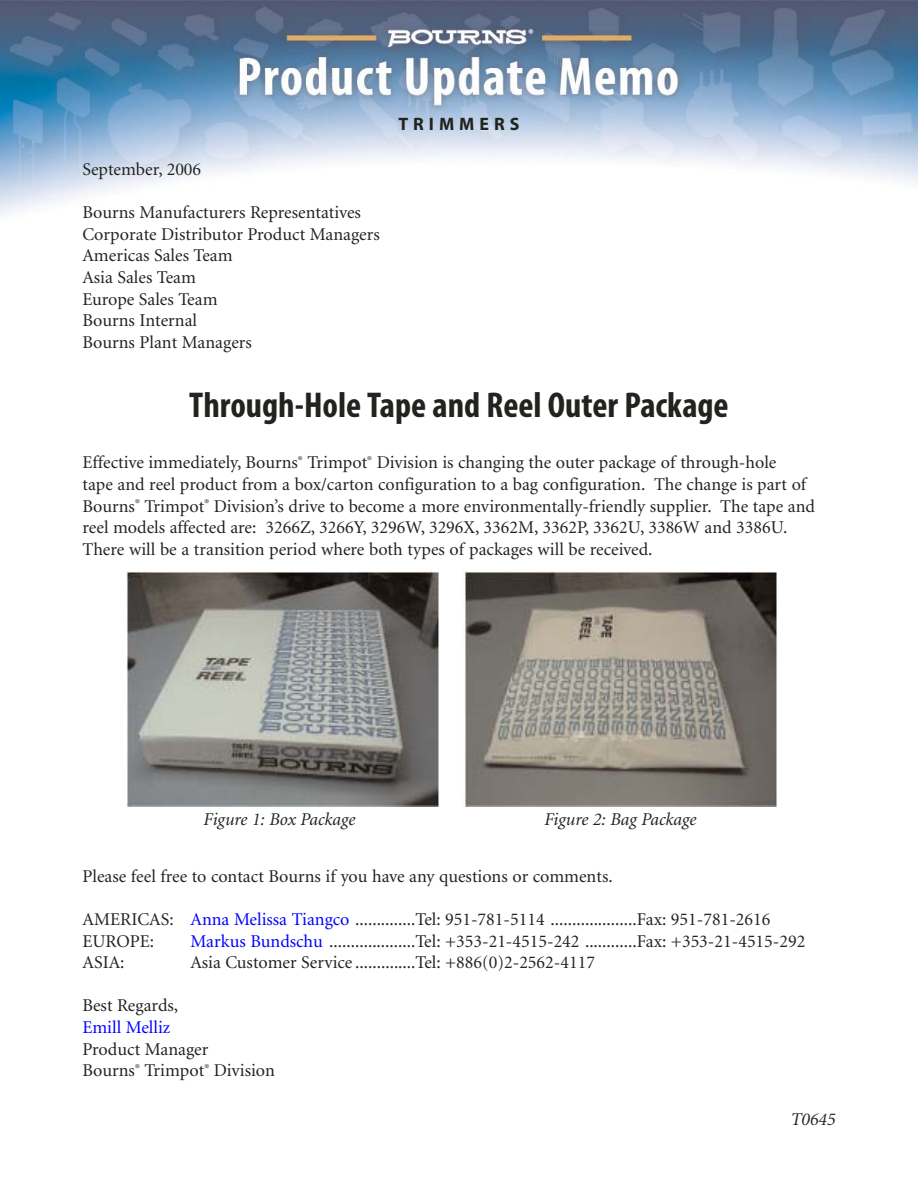
<style>
.page{position:relative;width:918px;height:1188px;background:#fff}
.page>*{position:absolute;margin:0;border:0;box-sizing:border-box;transform-origin:0 0}
.t1{font:700 condensed 36px "Myriad";color:#20231e}
.t2{font:18px/21.6px "Minion";color:#20231e}
.t3{font:italic 18px "Minion";color:#20231e}
.t4{font:18px "Minion";color:#00f}
.t5{font:700 18px "Myriad Pro";letter-spacing:.275em;color:#20231e}
.s1{color:#00f}
</style>
<div class="page">
<img style="left:0;top:0;width:918px;height:215px">
<img style="left:127px;top:571px;width:651px;height:236px">
<p class="t5" style="left:398px;top:117px;width:123px">TRIMMERS</p>
<p class="t2" style="left:82px;top:160px;width:120px">September, 2006</p>
<p class="t2" style="left:82px;top:203px;width:299px">Bourns Manufacturers Representatives<br>Corporate Distributor Product Managers<br>Americas Sales Team<br>Asia Sales Team<br>Europe Sales Team<br>Bourns Internal<br>Bourns Plant Managers</p>
<h1 class="t1" style="left:189px;top:392px;width:541px">Through-Hole Tape and Reel Outer Package</h1>
<p class="t2" style="left:82px;top:453px;width:734px">Effective immediately, Bourns<sup>®</sup> Trimpot<sup>®</sup> Division is changing the outer package of through-hole<br>tape and reel product from a box/carton configuration to a bag configuration. The change is part of Bourns<sup>®</sup> Trimpot<sup>®</sup> Division’s drive to become a more environmentally-friendly supplier. The tape and reel models affected are: 3266Z, 3266Y, 3296W, 3296X, 3362M, 3362P, 3362U, 3386W and 3386U.<br>There will be a transition period where both types of packages will be received.</p>
<p class="t3" style="left:203px;top:812px;width:154px">Figure 1: Box Package</p>
<p class="t3" style="left:544px;top:812px;width:154px">Figure 2: Bag Package</p>
<p class="t2" style="left:83px;top:867px;width:532px">Please feel free to contact Bourns if you have any questions or comments.</p>
<p class="t2" style="left:83px;top:910px;width:689px">AMERICAS: <span class="s1">Anna Melissa Tiangco</span> ..............Tel: 951-781-5114 ....................Fax: 951-781-2616<br>EUROPE:</p>
<p class="t2" style="left:191px;top:932px;width:616px"><span class="s1">Markus Bundschu</span> ....................Tel: +353-21-4515-242 ............Fax: +353-21-4515-292</p>
<p class="t2" style="left:83px;top:953px;width:44px">ASIA:</p>
<p class="t2" style="left:191px;top:953px;width:406px">Asia Customer Service ..............Tel: +886(0)2-2562-4117</p>
<p class="t2" style="left:83px;top:996px;width:97px">Best Regards,</p>
<p class="t4" style="left:83px;top:1020px;width:89px">Emill Melliz</p>
<p class="t2" style="left:83px;top:1040px;width:194px">Product Manager<br>Bourns<sup>®</sup> Trimpot<sup>®</sup> Division</p>
<p class="t3" style="left:791px;top:1112px;width:46px">T0645</p>
</div>
